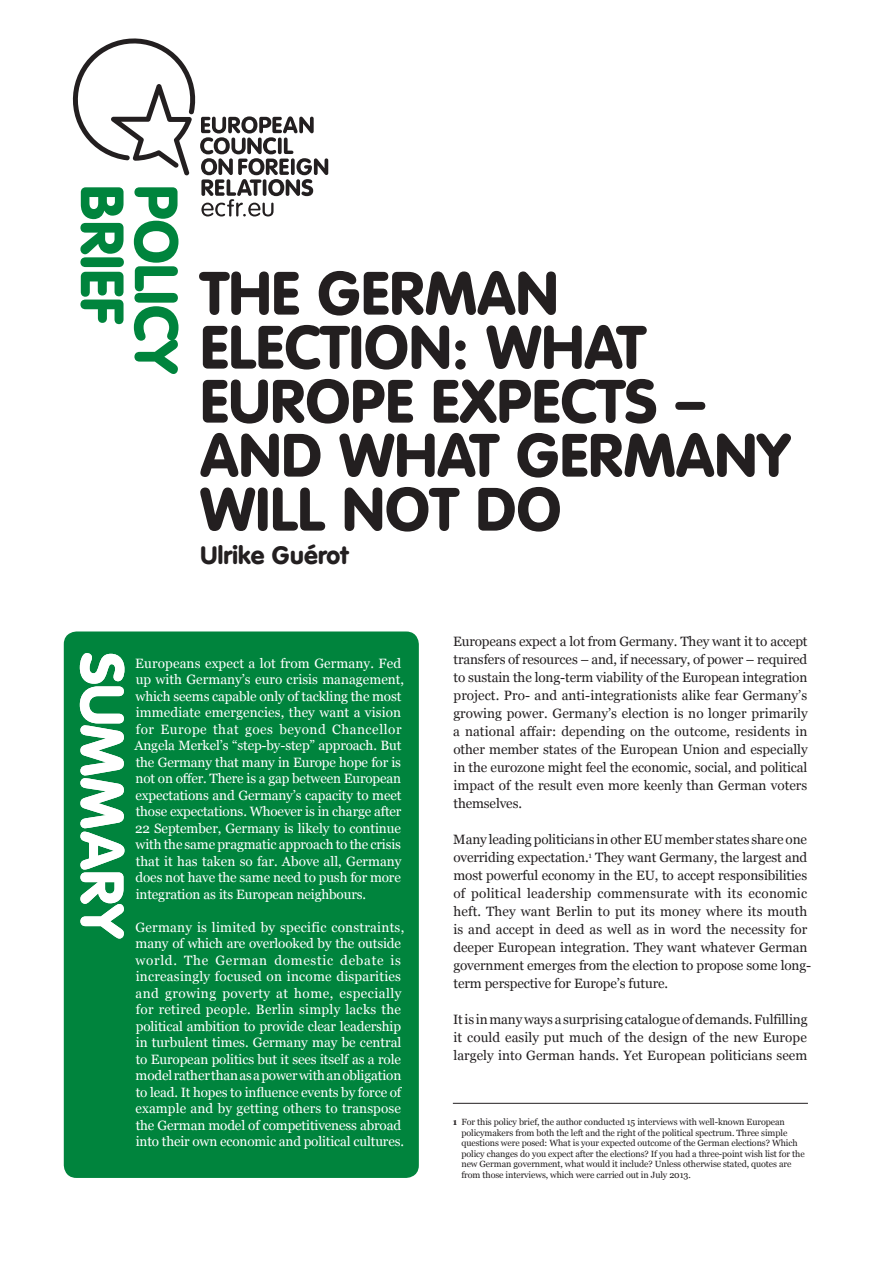
<style>
.page{position:relative;width:893px;height:1263px;background:#fff}
.page>*{position:absolute;margin:0;border:0;box-sizing:border-box;transform-origin:0 0}
.t1{font:900 60px/54px "VAG Rounded";letter-spacing:.01em;color:#231f20}
.t2{font:900 60px "VAG Rounded";color:#00843d}
.t3{font:900 60px "VAG Rounded";letter-spacing:.01em;color:#fff}
.t4{font:900 24.75px "VAG Rounded";letter-spacing:.01em;color:#231f20}
.t5{font:13.5px/16.5px "Georgia";letter-spacing:-.01em;color:#fff}
.t6{font:13.5px/18px "Georgia";letter-spacing:-.005em;color:#231f20;text-align:justify}
.t7{font:9px/10.5px "Georgia";letter-spacing:-.01em;color:#231f20}
.s1{font-weight:700}
</style>
<div class="page">
<svg style="left:73px;top:38px;width:255px;height:179px"></svg>
<div style="left:64px;top:631px;width:355px;height:547px;background:#00843d;border-radius:13px"></div>
<hr style="left:453px;top:1103px;width:355px;height:1px;background:#231f20">
<h1 class="t2" style="left:138px;top:185px;width:141px;rotate:90deg">BRIEF</h1>
<h1 class="t2" style="left:192px;top:185px;width:192px;rotate:90deg">POLICY</h1>
<h1 class="t1" style="left:200px;top:266px;width:591px">THE GERMAN<br>ELECTION: WHAT<br>EUROPE EXPECTS –<br>AND WHAT GERMANY<br>WILL NOT DO</h1>
<h2 class="t4" style="left:200px;top:540px;width:150px">Ulrike Guérot</h2>
<h1 class="t3" style="left:138px;top:653px;width:288px;rotate:90deg">SUMMARY</h1>
<p class="t5" style="left:134px;top:655px;width:271px">Europeans expect a lot from Germany. Fed up with Germany’s euro crisis management, which seems capable only of tackling the most immediate emergencies, they want a vision for Europe that goes beyond Chancellor Angela Merkel’s “step-by-step” approach. But the Germany that many in Europe hope for is not on offer. There is a gap between European expectations and Germany’s capacity to meet those expectations. Whoever is in charge after 22 September, Germany is likely to continue with the same pragmatic approach to the crisis that it has taken so far. Above all, Germany does not have the same need to push for more integration as its European neighbours.</p>
<p class="t5" style="left:135px;top:919px;width:270px">Germany is limited by specific constraints, many of which are overlooked by the outside world. The German domestic debate is increasingly focused on income disparities and growing poverty at home, especially for retired people. Berlin simply lacks the political ambition to provide clear leadership in turbulent times. Germany may be central to European politics but it sees itself as a role model rather than as a power with an obligation to lead. It hopes to influence events by force of example and by getting others to transpose the German model of competitiveness abroad into their own economic and political cultures.</p>
<p class="t6" style="left:453px;top:633px;width:356px">Europeans expect a lot from Germany. They want it to accept transfers of resources – and, if necessary, of power – required to sustain the long-term viability of the European integration project. Pro- and anti-integrationists alike fear Germany’s growing power. Germany’s election is no longer primarily a national affair: depending on the outcome, residents in other member states of the European Union and especially in the eurozone might feel the economic, social, and political impact of the result even more keenly than German voters themselves.</p>
<p class="t6" style="left:453px;top:831px;width:359px;text-align:left">Many leading politicians in other EU member states share one overriding expectation.<sup>1</sup> They want Germany, the largest and most powerful economy in the EU, to accept responsibilities of political leadership commensurate with its economic heft. They want Berlin to put its money where its mouth is and accept in deed as well as in word the necessity for deeper European integration. They want whatever German government emerges from the election to propose some long&shy;term perspective for Europe’s future.</p>
<p class="t6" style="left:453px;top:1011px;width:356px">It is in many ways a surprising catalogue of demands. Fulfilling it could easily put much of the design of the new Europe largely into German hands. Yet European politicians seem</p>
<p class="t7" style="left:461px;top:1117px;width:345px;text-indent:-9px"><span class="s1">1</span> For this policy brief, the author conducted 15 interviews with well-known European policymakers from both the left and the right of the political spectrum. Three simple questions were posed: What is your expected outcome of the German elections? Which policy changes do you expect after the elections? If you had a three-point wish list for the new German government, what would it include? Unless otherwise stated, quotes are from those interviews, which were carried out in July 2013.</p>
</div>
